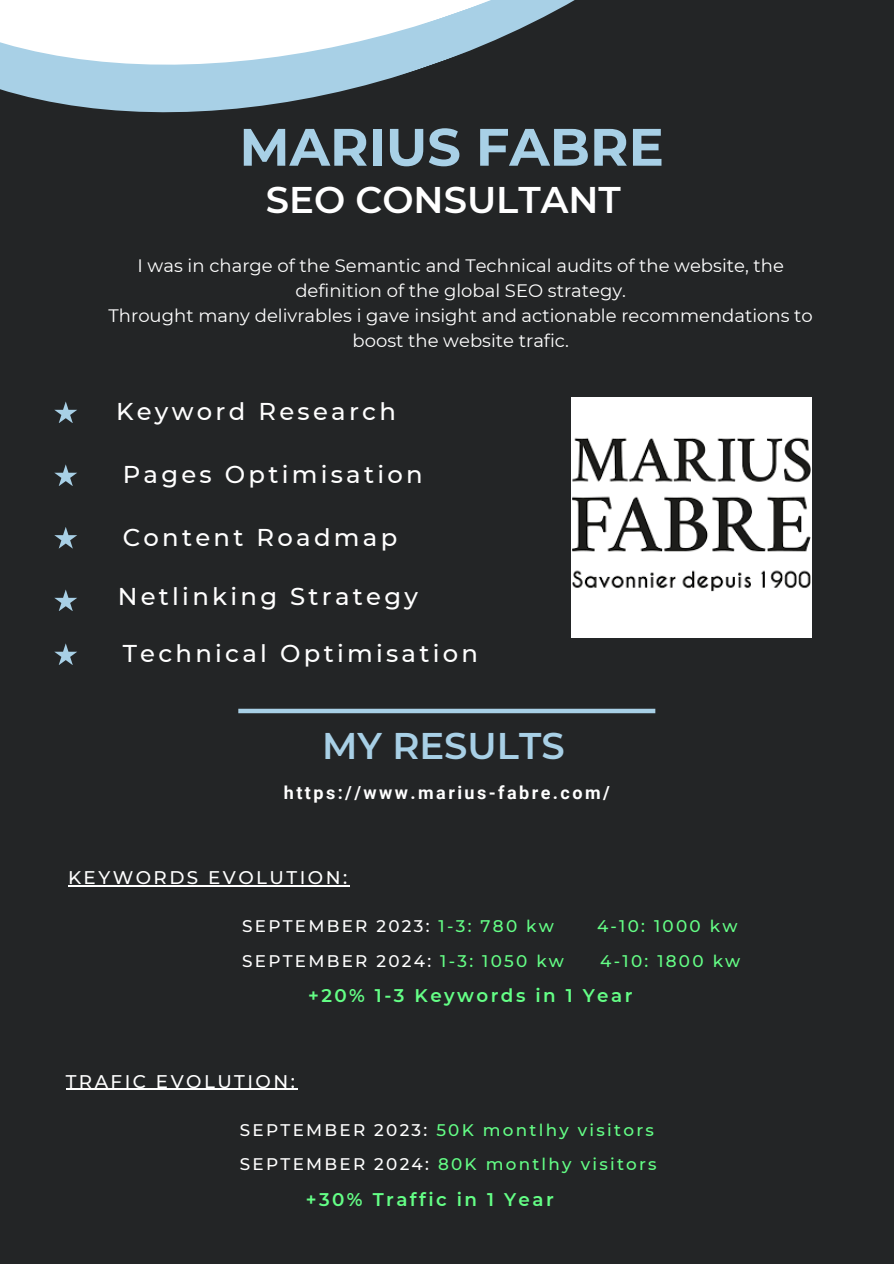
<style>
.page{position:relative;width:894px;height:1264px;background:#fff}
.page>*{position:absolute;margin:0;border:0;box-sizing:border-box;transform-origin:0 0}
.t1{font:700 52.5px "Montserrat";color:#a8d0e6}
.t2{font:600 37.05px "Montserrat";color:#fff}
.t3{font:600 37.05px "Montserrat";color:#a8d0e6}
.t4{font:500 24.3px "Montserrat";letter-spacing:.135em;color:#fff}
.t5{font:600 18.3px "Montserrat";letter-spacing:.135em;color:#64ff86}
.t6{font:500 18.3px "Montserrat";letter-spacing:.135em;color:#fff}
.t7{font:18px/24.8px "Montserrat";color:#fff;text-align:center}
.t8{font:700 18px "Roboto";letter-spacing:.135em;color:#fff}
.t9{font:500 16.8px "Montserrat";letter-spacing:.135em;color:#64ff86}
.t10{font:500 16.8px "Montserrat";letter-spacing:.135em;color:#fff}
.s1{color:#64ff86}
.s2{color:#fff}
</style>
<div class="page">
<div style="left:0;top:0;width:893px;height:1263px;background:#232526"></div>
<svg style="left:0;top:0;width:575px;height:113px"></svg>
<svg style="left:54px;top:401px;width:23px;height:22px"></svg>
<svg style="left:54px;top:464px;width:23px;height:22px"></svg>
<svg style="left:54px;top:527px;width:23px;height:21px"></svg>
<svg style="left:54px;top:589px;width:23px;height:22px"></svg>
<div style="left:238px;top:708px;width:417px;height:5px;background:#a8d0e6"></div>
<svg style="left:54px;top:643px;width:23px;height:22px"></svg>
<img style="left:571px;top:398px;width:240px;height:239px">
<hr style="left:66px;top:1088px;width:231px;height:1px;background:#fff">
<hr style="left:68px;top:885px;width:281px;height:1px;background:#fff">
<h3 class="t1" style="left:239px;top:115px;width:426px">MARIUS FABRE</h3>
<h3 class="t2" style="left:266px;top:177px;width:356px">SEO CONSULTANT</h3>
<p class="t7" style="left:137px;top:253px;width:647px">I was in charge of the Semantic and Technical audits of the website, the definition of the global SEO strategy.</p>
<p class="t7" style="left:109px;top:303px;width:705px">Throught many delivrables i gave insight and actionable recommendations to boost the website trafic.</p>
<h2 class="t4" style="left:116px;top:397px;width:281px">Keyword Research</h2>
<h3 class="t4" style="left:123px;top:459px;width:301px">Pages Optimisation</h3>
<h3 class="t4" style="left:123px;top:522px;width:276px">Content Roadmap</h3>
<p class="t4" style="left:118px;top:581px;width:302px">Netlinking Strategy</p>
<h2 class="t4" style="left:123px;top:639px;width:357px">Technical Optimisation</h2>
<h3 class="t3" style="left:322px;top:723px;width:244px">MY RESULTS</h3>
<h5 class="t8" style="left:284px;top:781px;width:327px">https://www.marius-fabre.com/</h5>
<h5 class="t6" style="left:68px;top:866px;width:280px">KEYWORDS EVOLUTION:</h5>
<h4 class="t10" style="left:242px;top:915px;width:313px">SEPTEMBER 2023: <span class="s1">1-3: 780 kw</span></h4>
<h4 class="t9" style="left:597px;top:915px;width:142px">4-10: 1000 kw</h4>
<h5 class="t10" style="left:242px;top:950px;width:323px">SEPTEMBER 2024: <span class="s1">1-3: 1050 kw</span></h5>
<h5 class="t9" style="left:600px;top:950px;width:141px">4-10: 1800 kw</h5>
<h5 class="t5" style="left:308px;top:984px;width:326px">+20% 1-3 Keywords in 1 Year</h5>
<h5 class="t6" style="left:66px;top:1069px;width:231px">TRAFIC EVOLUTION:</h5>
<h4 class="t9" style="left:240px;top:1119px;width:415px"><span class="s2">SEPTEMBER 2023:</span> 50K montlhy visitors</h4>
<h5 class="t9" style="left:240px;top:1154px;width:418px"><span class="s2">SEPTEMBER 2024:</span> 80K montlhy visitors</h5>
<h5 class="t5" style="left:306px;top:1188px;width:249px">+30% Traffic in 1 Year</h5>
</div>
